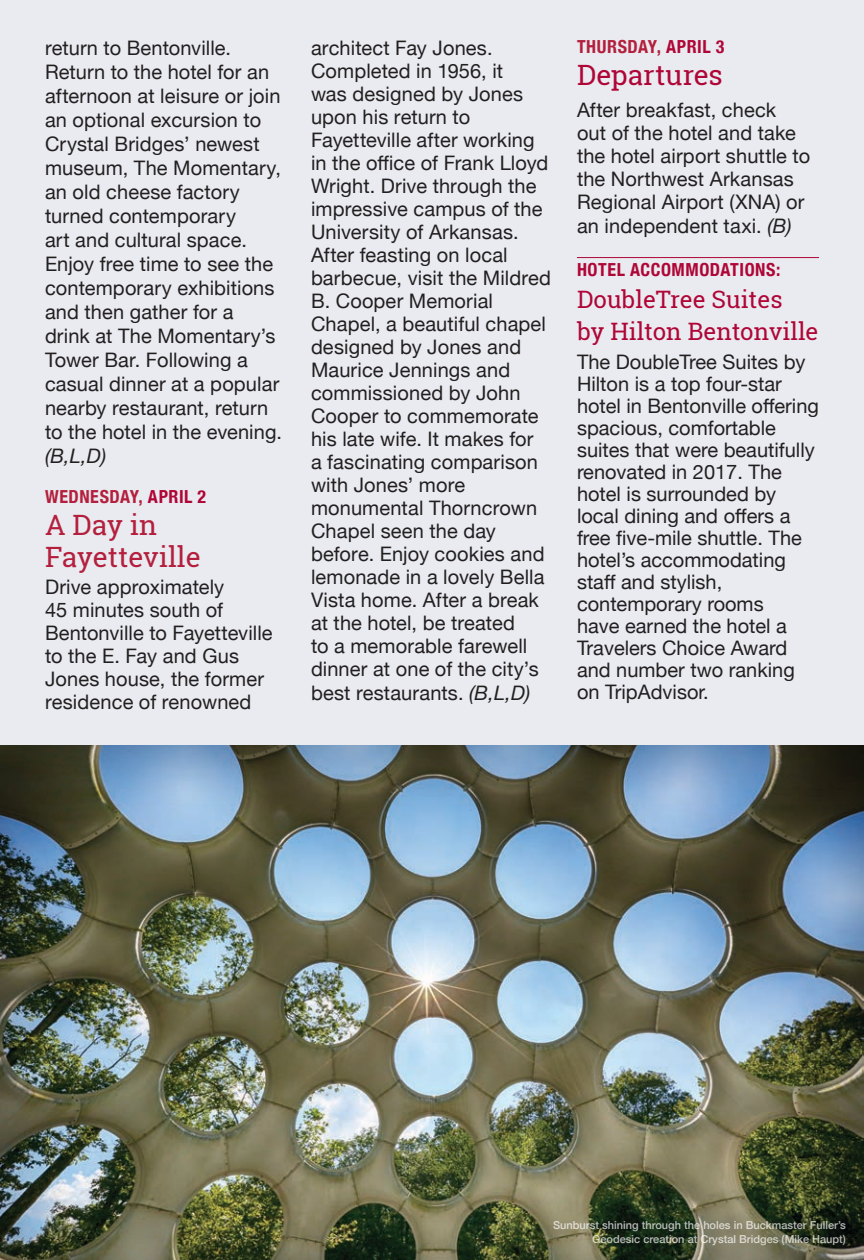
<style>
.page{position:relative;width:864px;height:1260px;background:#fff}
.page>*{position:absolute;margin:0;border:0;box-sizing:border-box;transform-origin:0 0}
.ITIN_subhead{font:28px/32px "Roboto Slab";color:#b31f3d}
.ITIN_paragraph1{font:28px "Roboto Slab";color:#af0637}
.ITIN_subhead-2{font:24px/32px "Roboto Slab";color:#af0637}
.ITIN_paragraph1-2{font:20px/23px "Helvetica Neue";letter-spacing:.005em;color:#231f20}
.ITIN_new_date{font:20px/22px "Helvetica Neue";color:#231f20}
.ITIN_new_date-2{font:700 condensed 18px "Helvetica Neue";letter-spacing:.03em;color:#af0637}
.ITIN_new_date-3{font:700 condensed 18px "Helvetica Neue";letter-spacing:.03em;color:#b31f3d}
.ITIN_paragraph1-3{font:700 condensed 18px "Helvetica Neue";letter-spacing:.03em;color:#b31f3d}
.t1{font:500 11px/14px "Helvetica Neue";color:#fff;text-align:right}
.s1{font-style:italic}
.s2{color:#af0637}
</style>
<div class="page">
<div style="left:0;top:0;width:864px;height:761px;background:#e9ebf0"></div>
<hr style="left:577px;top:257px;width:242px;height:1px;background:#af0637">
<div style="left:0;top:742px;width:864px;height:518px;background:#231f20;opacity:.3"></div>
<p class="ITIN_paragraph1-2" style="left:45px;top:37px;width:239px;line-height:24px">return to Bentonville.<br>Return to the hotel for an afternoon at leisure or join an optional excursion to<br>Crystal Bridges’ newest museum, The Momentary, an old cheese factory turned contemporary<br>art and cultural space.<br>Enjoy free time to see the contemporary exhibitions and then gather for a drink at The Momentary’s<br>Tower Bar. Following a casual dinner at a popular nearby restaurant, return to the hotel in the evening. <span class="s1">(B,L,D)</span></p>
<p class="ITIN_new_date-3" style="left:45px;top:482px;width:163px">WEDNESDAY, <span class="s2">APRIL 2</span></p>
<p class="ITIN_subhead" style="left:45px;top:509px;width:157px">A Day in<br>Fayetteville</p>
<p class="ITIN_paragraph1-2" style="left:45px;top:577px;width:229px">Drive approximately<br>45 minutes south of<br>Bentonville to Fayetteville to the E. Fay and Gus<br>Jones house, the former residence of renowned</p>
<p class="ITIN_paragraph1-2" style="left:311px;top:38px;width:242px">architect Fay Jones.<br>Completed in 1956, it<br>was designed by Jones upon his return to<br>Fayetteville after working in the office of Frank Lloyd<br>Wright. Drive through the impressive campus of the<br>University of Arkansas.<br>After feasting on local barbecue, visit the Mildred<br>B. Cooper Memorial<br>Chapel, a beautiful chapel designed by Jones and<br>Maurice Jennings and commissioned by John<br>Cooper to commemorate his late wife. It makes for<br>a fascinating comparison with Jones’ more monumental Thorncrown<br>Chapel seen the day before. Enjoy cookies and lemonade in a lovely Bella<br>Vista home. After a break at the hotel, be treated<br>to a memorable farewell dinner at one of the city’s best restaurants. <span class="s1">(B,L,D)</span></p>
<p class="ITIN_paragraph1-3" style="left:577px;top:32px;width:149px">THURSDAY, <span class="s2">APRIL 3</span></p>
<p class="ITIN_paragraph1" style="left:577px;top:56px;width:147px">Departures</p>
<p class="ITIN_paragraph1-2" style="left:577px;top:99px;width:235px">After breakfast, check out of the hotel and take the hotel airport shuttle to the Northwest Arkansas<br>Regional Airport (XNA) or an independent taxi. <span class="s1">(B)</span></p>
<p class="ITIN_new_date-2" style="left:577px;top:254px;width:205px">HOTEL ACCOMMODATIONS:</p>
<p class="ITIN_subhead-2" style="left:577px;top:283px;width:243px">DoubleTree Suites<br>by Hilton Bentonville</p>
<p class="ITIN_new_date" style="left:577px;top:352px;width:244px">The DoubleTree Suites by<br>Hilton is a top four-star hotel in Bentonville offering spacious, comfortable suites that were beautifully renovated in 2017. The hotel is surrounded by local dining and offers a free five-mile shuttle. The hotel’s accommodating staff and stylish, contemporary rooms<br>have earned the hotel a<br>Travelers Choice Award and number two ranking on TripAdvisor.</p>
<p class="t1" style="left:553px;top:1217px;width:294px">Sunburst shining through the holes in Buckmaster Fuller’s<br>Geodesic creation at Crystal Bridges (Mike Haupt)</p>
</div>
